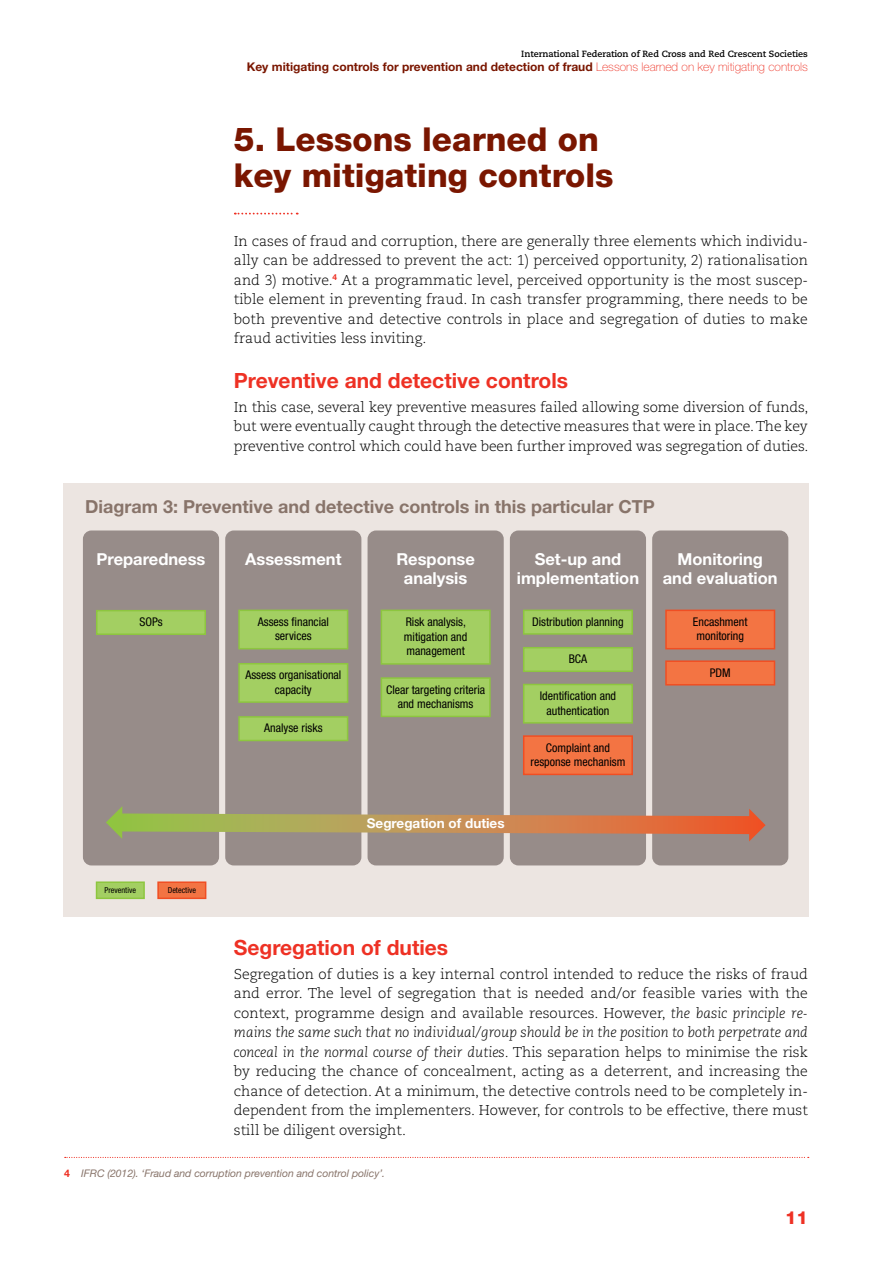
<style>
.page{position:relative;width:893px;height:1263px;background:#fff}
.page>*{position:absolute;margin:0;border:0;box-sizing:border-box;transform-origin:0 0}
.t1{font:800 33px/36px "Helvetica Neue LT Std";color:#7a1600}
.t2{font:700 21px "Helvetica Neue LT Std";color:#ee3124}
.t3{font:700 18px "Helvetica Neue LT Std";color:#88746a}
.t4{font:800 18px "Helvetica Neue LT Std";color:#ee3124}
.t5{font:700 16.5px/19.8px "Helvetica Neue LT Std";color:#fff;text-align:center}
.t6{font:300 14.25px/19.5px "Caecilia LT Std";color:#000;text-align:justify}
.t7{font:700 13.5px "Helvetica Neue LT Std";color:#fff}
.t8{font:condensed 12px/14.4px "Helvetica Neue LT Std";color:#000;text-align:center}
.t9{font:700 12px "Helvetica Neue LT Std";color:#7a1600}
.t10{font:italic 10.5px "Helvetica Neue LT Std";letter-spacing:-.005em;color:#88746a}
.t11{font:700 9px "Caecilia LT Std";color:#000}
.t12{font:condensed 8.25px "Helvetica Neue LT Std";color:#000}
.s1{font-weight:100;color:#ee3124}
.s2{font-style:italic}
.s3{font-weight:700;font-style:normal;color:#ee3124}
</style>
<div class="page">
<svg style="left:235px;top:213px;width:63px;height:2px"></svg>
<svg style="left:65px;top:1157px;width:744px;height:1px"></svg>
<div style="left:64px;top:483px;width:745px;height:433px;background:#ece5e1"></div>
<div style="left:83px;top:530px;width:136px;height:335px;background:#978c89;border-radius:9px"></div>
<div style="left:97px;top:611px;width:108px;height:23px;background:#a3cf62"></div>
<div style="left:96px;top:610px;width:110px;height:25px;border:2px solid #8dc63f"></div>
<div style="left:368px;top:530px;width:136px;height:335px;background:#978c89;border-radius:9px"></div>
<div style="left:381px;top:610px;width:109px;height:54px;background:#a3cf62"></div>
<div style="left:381px;top:610px;width:110px;height:55px;border:2px solid #8dc63f"></div>
<div style="left:381px;top:678px;width:109px;height:38px;background:#a3cf62"></div>
<div style="left:381px;top:677px;width:110px;height:40px;border:2px solid #8dc63f"></div>
<div style="left:652px;top:530px;width:136px;height:335px;background:#978c89;border-radius:9px"></div>
<div style="left:666px;top:610px;width:108px;height:39px;background:#f37443"></div>
<div style="left:665px;top:610px;width:110px;height:39px;border:2px solid #f04e23"></div>
<div style="left:225px;top:530px;width:136px;height:335px;background:#978c89;border-radius:9px"></div>
<div style="left:239px;top:610px;width:109px;height:39px;background:#a3cf62"></div>
<div style="left:238px;top:610px;width:110px;height:39px;border:2px solid #8dc63f"></div>
<div style="left:239px;top:717px;width:109px;height:23px;background:#a3cf62"></div>
<div style="left:238px;top:716px;width:110px;height:25px;border:2px solid #8dc63f"></div>
<div style="left:239px;top:664px;width:109px;height:38px;background:#a3cf62"></div>
<div style="left:238px;top:663px;width:110px;height:40px;border:2px solid #8dc63f"></div>
<div style="left:510px;top:530px;width:136px;height:335px;background:#978c89;border-radius:9px"></div>
<div style="left:524px;top:684px;width:108px;height:39px;background:#a3cf62"></div>
<div style="left:523px;top:684px;width:110px;height:40px;border:2px solid #8dc63f"></div>
<div style="left:524px;top:648px;width:108px;height:23px;background:#a3cf62"></div>
<div style="left:523px;top:647px;width:110px;height:25px;border:2px solid #8dc63f"></div>
<div style="left:524px;top:610px;width:108px;height:24px;background:#a3cf62"></div>
<div style="left:523px;top:610px;width:110px;height:25px;border:2px solid #8dc63f"></div>
<div style="left:524px;top:736px;width:108px;height:38px;background:#f37443"></div>
<div style="left:523px;top:735px;width:110px;height:40px;border:2px solid #f04e23"></div>
<svg style="left:106px;top:804px;width:660px;height:39px"></svg>
<div style="left:666px;top:661px;width:108px;height:24px;background:#f37443"></div>
<div style="left:665px;top:660px;width:110px;height:25px;border:2px solid #f04e23"></div>
<div style="left:97px;top:882px;width:47px;height:16px;background:#a3cf62"></div>
<div style="left:96px;top:881px;width:49px;height:18px;border:2px solid #8dc63f"></div>
<div style="left:158px;top:882px;width:48px;height:16px;background:#f37443"></div>
<div style="left:157px;top:881px;width:49px;height:18px;border:2px solid #f04e23"></div>
<p class="t11" style="left:521px;top:48px;width:288px">International Federation of Red Cross and Red Crescent Societies</p>
<p class="t9" style="left:247px;top:59px;width:563px">Key mitigating controls for prevention and detection of fraud <span class="s1">Lessons learned on key mitigating controls</span></p>
<h1 class="t1" style="left:234px;top:121px;width:381px">5. Lessons learned on key mitigating controls</h1>
<p class="t6" style="left:234px;top:231px;width:576px">In cases of fraud and corruption, there are generally three elements which individu&shy;ally can be addressed to prevent the act: 1) perceived opportunity, 2) rationalisation and 3) motive.<sup>4</sup> At a programmatic level, perceived opportunity is the most suscep&shy;tible element in preventing fraud. In cash transfer programming, there needs to be both preventive and detective controls in place and segregation of duties to make fraud activities less inviting.</p>
<h2 class="t2" style="left:234px;top:368px;width:336px">Preventive and detective controls</h2>
<p class="t6" style="left:234px;top:398px;width:576px">In this case, several key preventive measures failed allowing some diversion of funds, but were eventually caught through the detective measures that were in place. The key preventive control which could have been further improved was segregation of duties.</p>
<p class="t3" style="left:85px;top:495px;width:571px">Diagram 3: Preventive and detective controls in this particular CTP</p>
<p class="t5" style="left:97px;top:548px;width:110px">Preparedness</p>
<p class="t5" style="left:517px;top:548px;width:124px">Set-up and implementation</p>
<p class="t5" style="left:245px;top:548px;width:98px">Assessment</p>
<p class="t5" style="left:396px;top:548px;width:80px">Response analysis</p>
<p class="t8" style="left:404px;top:615px;width:65px;text-align:justify">Risk analysis, mitigation and management</p>
<p class="t8" style="left:386px;top:682px;width:101px">Clear targeting criteria and mechanisms</p>
<p class="t8" style="left:532px;top:614px;width:93px">Distribution planning</p>
<p class="t8" style="left:258px;top:614px;width:73px">Assess financial services</p>
<p class="t8" style="left:139px;top:615px;width:25px">SOPs</p>
<p class="t8" style="left:569px;top:652px;width:20px">BCA</p>
<p class="t8" style="left:245px;top:668px;width:98px">Assess organisational capacity</p>
<p class="t8" style="left:540px;top:689px;width:78px">Identification and authentication</p>
<p class="t8" style="left:264px;top:721px;width:60px">Analyse risks</p>
<p class="t8" style="left:530px;top:740px;width:96px">Complaint and response mechanism</p>
<p class="t5" style="left:663px;top:548px;width:116px">Monitoring and evaluation</p>
<p class="t8" style="left:693px;top:614px;width:56px;text-align:left">Encashment monitoring</p>
<p class="t8" style="left:710px;top:665px;width:22px">PDM</p>
<p class="t7" style="left:367px;top:815px;width:139px">Segregation of duties</p>
<p class="t12" style="left:105px;top:885px;width:33px">Preventive</p>
<p class="t12" style="left:168px;top:885px;width:30px">Detective</p>
<h2 class="t2" style="left:234px;top:934px;width:216px">Segregation of duties</h2>
<p class="t6" style="left:234px;top:964px;width:576px">Segregation of duties is a key internal control intended to reduce the risks of fraud and error. The level of segregation that is needed and/or feasible varies with the context, programme design and available resources. However, <span class="s2">the basic principle re&shy;mains the same such that no individual/group should be in the position to both perpetrate and conceal in the normal course of their duties</span>. This separation helps to minimise the risk by reducing the chance of concealment, acting as a deterrent, and increasing the chance of detection. At a minimum, the detective controls need to be completely in&shy;dependent from the implementers. However, for controls to be effective, there must still be diligent oversight.</p>
<p class="t10" style="left:64px;top:1167px;width:322px"><span class="s3">4</span> IFRC (2012). ‘Fraud and corruption prevention and control policy’.</p>
<p class="t4" style="left:785px;top:1206px;width:24px">11</p>
</div>
